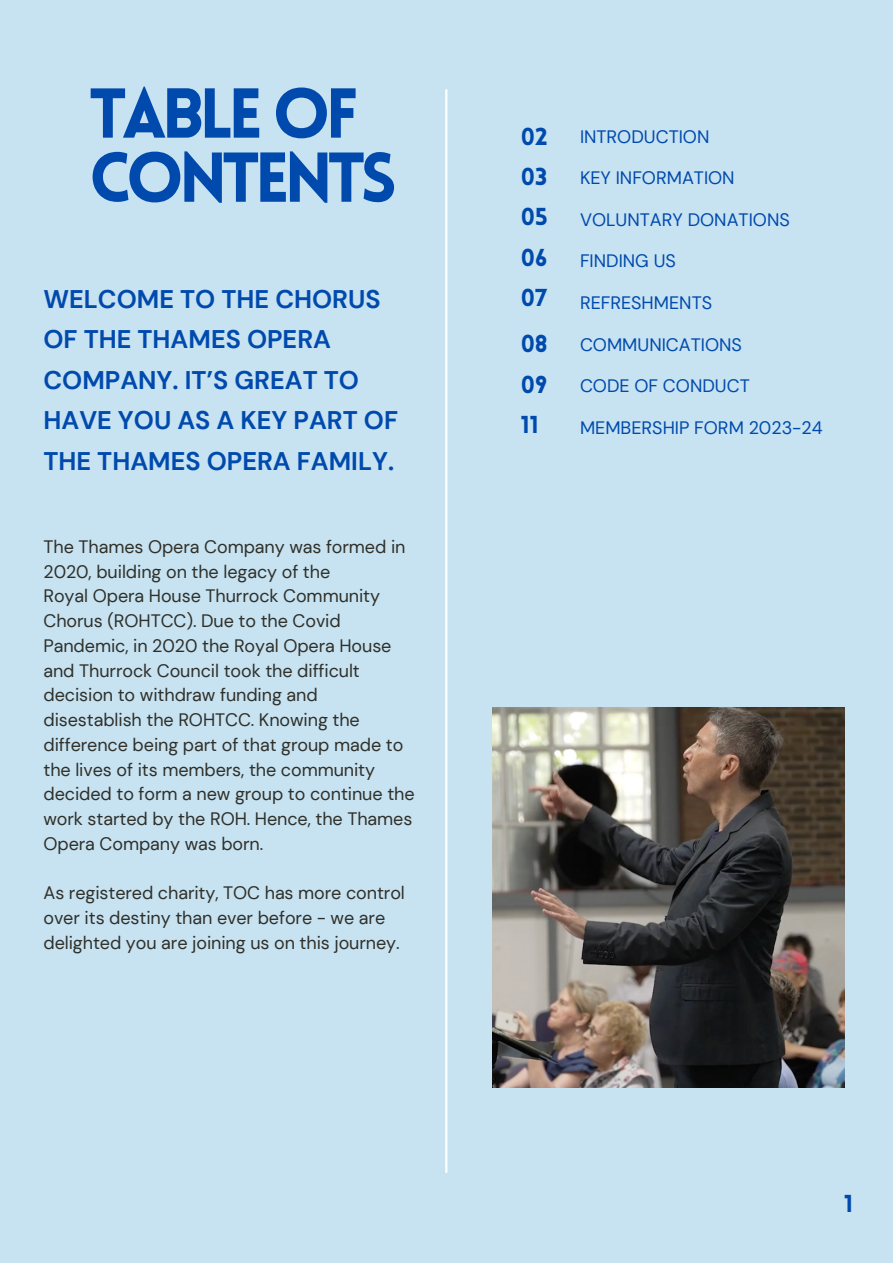
<style>
.page{position:relative;width:893px;height:1264px;background:#fff}
.page>*{position:absolute;margin:0;border:0;box-sizing:border-box;transform-origin:0 0}
.t1{font:900 69px/64.1px "Lovelo";letter-spacing:-.075em;color:#004aad}
.t2{font:700 25.5px/40.5px "DM Sans";color:#004aad}
.t3{font:900 24px "Lovelo";color:#004aad}
.t4{font:18px/24.8px "DM Sans";letter-spacing:-.005em;color:#2f3029}
.t5{font:18px "DM Sans";color:#004aad}
</style>
<div class="page">
<div style="left:0;top:0;width:892px;height:1262px;background:#c7e2f1"></div>
<hr style="left:445px;top:90px;width:2px;height:1081px;background:#fff">
<img style="left:492px;top:707px;width:352px;height:380px">
<p class="t1" style="left:89px;top:88px;width:309px">TABLE OF<br>CONTENTS</p>
<p class="t2" style="left:43px;top:279px;width:339px">WELCOME TO THE CHORUS<br>OF THE THAMES OPERA</p>
<p class="t2" style="left:43px;top:359px;width:356px">COMPANY. IT’S GREAT TO<br>HAVE YOU AS A KEY PART OF<br>THE THAMES OPERA FAMILY.</p>
<p class="t4" style="left:43px;top:534px;width:363px">The Thames Opera Company was formed in<br>2020, building on the legacy of the</p>
<p class="t4" style="left:43px;top:584px;width:372px">Royal Opera House Thurrock Community Chorus (ROHTCC). Due to the Covid Pandemic, in 2020 the Royal Opera House and Thurrock Council took the difficult decision to withdraw funding and disestablish the ROHTCC. Knowing the difference being part of that group made to the lives of its members, the community decided to form a new group to continue the work started by the ROH. Hence, the Thames Opera Company was born.</p>
<p class="t4" style="left:43px;top:880px;width:363px">As registered charity, TOC has more control over its destiny than ever before - we are delighted you are joining us on this journey.</p>
<p class="t3" style="left:521px;top:126px;width:28px">02</p>
<p class="t3" style="left:521px;top:167px;width:28px">03</p>
<p class="t3" style="left:521px;top:207px;width:28px">05</p>
<p class="t3" style="left:521px;top:248px;width:28px">06</p>
<p class="t3" style="left:521px;top:288px;width:28px">07</p>
<p class="t3" style="left:521px;top:334px;width:28px">08</p>
<p class="t3" style="left:521px;top:375px;width:28px">09</p>
<p class="t3" style="left:521px;top:415px;width:19px">11</p>
<p class="t5" style="left:580px;top:125px;width:131px">INTRODUCTION</p>
<p class="t5" style="left:580px;top:166px;width:156px">KEY INFORMATION</p>
<p class="t5" style="left:580px;top:208px;width:211px">VOLUNTARY DONATIONS</p>
<p class="t5" style="left:580px;top:249px;width:97px">FINDING US</p>
<p class="t5" style="left:580px;top:291px;width:134px">REFRESHMENTS</p>
<p class="t5" style="left:580px;top:333px;width:163px">COMMUNICATIONS</p>
<p class="t5" style="left:580px;top:374px;width:171px">CODE OF CONDUCT</p>
<p class="t5" style="left:580px;top:416px;width:244px">MEMBERSHIP FORM 2023-24</p>
<p class="t3" style="left:844px;top:1194px;width:10px">1</p>
</div>
